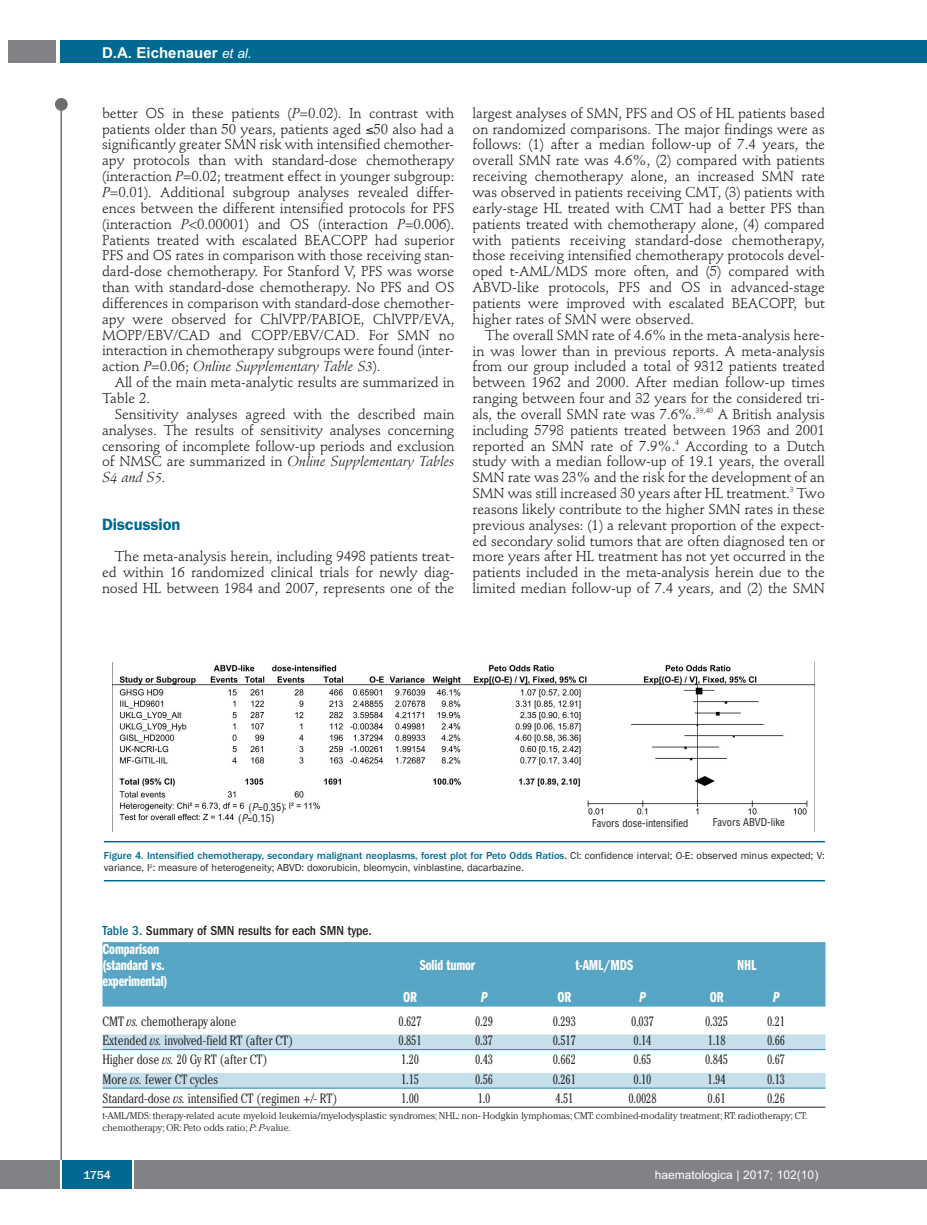
<style>
.page{position:relative;width:927px;height:1225px;background:#fff}
.page>*{position:absolute;margin:0;border:0;box-sizing:border-box;transform-origin:0 0}
.t1{font:600 16.5px "Franklin Gothic";letter-spacing:-.01em;color:#006991}
.t2{font:15px/16px "Franklin Gothic Demi Cmpr";letter-spacing:-.01em;color:#fff}
.t3{font:700 15px "Arial";color:#fff}
.t4{font:15px "Franklin Gothic Demi Cmpr Ital";color:#fff}
.t5{font:14.25px/15.9px "Stempel Schneidler";letter-spacing:-.005em;color:#231f20;text-align:justify}
.t6{font:300 condensed 13.5px "Cheltenham";letter-spacing:-.01em;color:#231f20}
.t7{font:500 condensed 13.5px "Franklin Gothic";color:#231f20}
.t8{font:12px "Arial";color:#fff}
.t9{font:500 12px "Franklin Gothic";color:#fff}
.t10{font:10.5px/12px "Franklin Gothic";color:#231f20}
.t11{font:condensed 10.5px/11.7px "Helvetica";color:#231f20}
.t12{font:300 9.75px/12px "Cheltenham";color:#231f20}
.s1{font-weight:400;font-style:italic;font-size:13.5px}
.s2{font-style:italic}
.s3{font-weight:500;color:#006991}
.s4{color:#006991}
.s5{font-family:"Franklin Gothic Demi Cmpr Ital"}
</style>
<div class="page">
<div style="left:911px;top:40px;width:16px;height:22px;background:#006991"></div>
<div style="left:910px;top:1160px;width:17px;height:28px;background:#808285"></div>
<div style="left:55px;top:98px;width:13px;height:13px;background:#6c6d70;border-radius:50%"></div>
<hr style="left:60px;top:101px;width:2px;height:1061px;background:#6c6d70">
<div style="left:60px;top:40px;width:852px;height:22px;background:#006991"></div>
<div style="left:9px;top:40px;width:47px;height:22px;background:#808285"></div>
<div style="left:0;top:1160px;width:911px;height:28px;background:#808285"></div>
<div style="left:62px;top:1160px;width:71px;height:28px;background:#006991"></div>
<hr style="left:60px;top:1160px;width:2px;height:28px;background:#fff">
<svg style="left:133px;top:1160px;width:1px;height:28px"></svg>
<img style="left:113px;top:664px;width:701px;height:157px">
<hr style="left:104px;top:841px;width:721px;height:1px;background:#006991">
<hr style="left:104px;top:880px;width:721px;height:1px;background:#006991">
<div style="left:103px;top:942px;width:722px;height:16px;background:#56a5c4"></div>
<div style="left:103px;top:958px;width:722px;height:16px;background:#56a5c4"></div>
<div style="left:103px;top:974px;width:722px;height:16px;background:#56a5c4"></div>
<div style="left:103px;top:990px;width:722px;height:16px;background:#56a5c4"></div>
<div style="left:103px;top:1034px;width:722px;height:15px;background:#c6dfeb"></div>
<hr style="left:103px;top:1049px;width:722px;height:1px;background:#0d8aaf">
<div style="left:103px;top:1073px;width:722px;height:15px;background:#c6dfeb"></div>
<hr style="left:103px;top:1088px;width:722px;height:1px;background:#0d8aaf">
<hr style="left:103px;top:1107px;width:722px;height:1px;background:#231f20">
<p class="t3" style="left:102px;top:44px;width:151px">D.A. Eichenauer <span class="s1">et al.</span></p>
<p class="t5" style="left:102px;top:106px;width:354px">better OS in these patients (<span class="s2">P</span>=0.02). In contrast with patients older than 50 years, patients aged ≤50 also had a significantly greater SMN risk with intensified chemother&shy;apy protocols than with standard-dose chemotherapy (interaction <span class="s2">P</span>=0.02; treatment effect in younger subgroup:<br><span class="s2">P</span>=0.01). Additional subgroup analyses revealed differ&shy;ences between the different intensified protocols for PFS (interaction <span class="s2">P</span>&lt;0.00001) and OS (interaction <span class="s2">P</span>=0.006).<br>Patients treated with escalated BEACOPP had superior PFS and OS rates in comparison with those receiving stan&shy;dard-dose chemotherapy. For Stanford V, PFS was worse than with standard-dose chemotherapy. No PFS and OS differences in comparison with standard-dose chemother&shy;apy were observed for ChlVPP/PABIOE, ChlVPP/EVA, MOPP/EBV/CAD and COPP/EBV/CAD. For SMN no interaction in chemotherapy subgroups were found (inter&shy;action <span class="s2">P</span>=0.06; <span class="s2">Online Supplementary Table S3</span>).</p>
<p class="t5" style="left:102px;top:376px;width:354px;text-indent:13px">All of the main meta-analytic results are summarized in<br>Table 2.</p>
<p class="t5" style="left:102px;top:407px;width:354px;text-indent:13px">Sensitivity analyses agreed with the described main analyses. The results of sensitivity analyses concerning censoring of incomplete follow-up periods and exclusion of NMSC are summarized in <span class="s2">Online Supplementary Tables S4 and S5.</span></p>
<p class="t1" style="left:102px;top:518px;width:80px">Discussion</p>
<p class="t5" style="left:102px;top:550px;width:354px;text-indent:13px">The meta-analysis herein, including 9498 patients treat&shy;ed within 16 randomized clinical trials for newly diag&shy;nosed HL between 1984 and 2007, represents one of the</p>
<p class="t5" style="left:472px;top:106px;width:354px">largest analyses of SMN, PFS and OS of HL patients based on randomized comparisons. The major findings were as follows: (1) after a median follow-up of 7.4 years, the overall SMN rate was 4.6%, (2) compared with patients receiving chemotherapy alone, an increased SMN rate was observed in patients receiving CMT, (3) patients with early-stage HL treated with CMT had a better PFS than patients treated with chemotherapy alone, (4) compared with patients receiving standard-dose chemotherapy, those receiving intensified chemotherapy protocols devel&shy;oped t-AML/MDS more often, and (5) compared with ABVD-like protocols, PFS and OS in advanced-stage patients were improved with escalated BEACOPP, but higher rates of SMN were observed.</p>
<p class="t5" style="left:472px;top:328px;width:354px;text-indent:13px">The overall SMN rate of 4.6% in the meta-analysis here&shy;in was lower than in previous reports. A meta-analysis from our group included a total of 9312 patients treated between 1962 and 2000. After median follow-up times ranging between four and 32 years for the considered tri&shy;als, the overall SMN rate was 7.6%.<sup>39,40</sup> A British analysis including 5798 patients treated between 1963 and 2001 reported an SMN rate of 7.9%.<sup>4</sup> According to a Dutch study with a median follow-up of 19.1 years, the overall SMN rate was 23% and the risk for the development of an SMN was still increased 30 years after HL treatment.<sup>3</sup> Two reasons likely contribute to the higher SMN rates in these previous analyses: (1) a relevant proportion of the expect&shy;ed secondary solid tumors that are often diagnosed ten or more years after HL treatment has not yet occurred in the patients included in the meta-analysis herein due to the limited median follow-up of 7.4 years, and (2) the SMN</p>
<p class="t11" style="left:238px;top:801px;width:48px;text-indent:10px">(<span class="s2">P</span>=0.35) (<span class="s2">P</span>=0.15)</p>
<p class="t11" style="left:592px;top:817px;width:98px">Favors dose-intensified</p>
<p class="t11" style="left:713px;top:816px;width:73px">Favors ABVD-like</p>
<p class="t10" style="left:104px;top:850px;width:722px"><span class="s3">Figure 4. Intensified chemotherapy, secondary malignant neoplasms, forest plot for Peto Odds Ratios.</span> CI: confidence interval; O-E: observed minus expected; V: variance, I<sup>2</sup>: measure of heterogeneity; ABVD: doxorubicin, bleomycin, vinblastine, dacarbazine.</p>
<p class="t7" style="left:103px;top:926px;width:271px"><span class="s4">Table 3.</span> Summary of SMN results for each SMN type.</p>
<p class="t2" style="left:103px;top:942px;width:64px">Comparison (standard <span class="s5">vs.</span></p>
<p class="t2" style="left:103px;top:974px;width:67px">experimental)</p>
<p class="t2" style="left:420px;top:958px;width:57px">Solid tumor</p>
<p class="t2" style="left:575px;top:958px;width:59px">t-AML/MDS</p>
<p class="t2" style="left:737px;top:958px;width:21px">NHL</p>
<p class="t2" style="left:403px;top:990px;width:15px">OR</p>
<p class="t4" style="left:481px;top:992px;width:8px">P</p>
<p class="t2" style="left:557px;top:990px;width:15px">OR</p>
<p class="t4" style="left:639px;top:992px;width:8px">P</p>
<p class="t2" style="left:710px;top:990px;width:15px">OR</p>
<p class="t4" style="left:773px;top:992px;width:8px">P</p>
<p class="t6" style="left:103px;top:1016px;width:135px">CMT <span class="s2">vs.</span> chemotherapy alone</p>
<p class="t6" style="left:399px;top:1016px;width:25px">0.627</p>
<p class="t6" style="left:475px;top:1016px;width:19px">0.29</p>
<p class="t6" style="left:553px;top:1016px;width:25px">0.293</p>
<p class="t6" style="left:631px;top:1016px;width:25px">0.037</p>
<p class="t6" style="left:705px;top:1016px;width:25px">0.325</p>
<p class="t6" style="left:767px;top:1016px;width:19px">0.21</p>
<p class="t6" style="left:103px;top:1035px;width:192px">Extended <span class="s2">vs.</span> involved-field RT (after CT)</p>
<p class="t6" style="left:399px;top:1035px;width:25px">0.851</p>
<p class="t6" style="left:475px;top:1035px;width:19px">0.37</p>
<p class="t6" style="left:553px;top:1035px;width:25px">0.517</p>
<p class="t6" style="left:634px;top:1035px;width:19px">0.14</p>
<p class="t6" style="left:708px;top:1035px;width:19px">1.18</p>
<p class="t6" style="left:767px;top:1035px;width:19px">0.66</p>
<p class="t6" style="left:103px;top:1055px;width:167px">Higher dose <span class="s2">vs.</span> 20 Gy RT (after CT)</p>
<p class="t6" style="left:401px;top:1055px;width:19px">1.20</p>
<p class="t6" style="left:475px;top:1055px;width:19px">0.43</p>
<p class="t6" style="left:553px;top:1055px;width:25px">0.662</p>
<p class="t6" style="left:634px;top:1055px;width:19px">0.65</p>
<p class="t6" style="left:705px;top:1055px;width:25px">0.845</p>
<p class="t6" style="left:767px;top:1055px;width:19px">0.67</p>
<p class="t6" style="left:103px;top:1074px;width:117px">More <span class="s2">vs.</span> fewer CT cycles</p>
<p class="t6" style="left:401px;top:1074px;width:19px">1.15</p>
<p class="t6" style="left:475px;top:1074px;width:19px">0.56</p>
<p class="t6" style="left:553px;top:1074px;width:25px">0.261</p>
<p class="t6" style="left:634px;top:1074px;width:19px">0.10</p>
<p class="t6" style="left:708px;top:1074px;width:19px">1.94</p>
<p class="t6" style="left:767px;top:1074px;width:19px">0.13</p>
<p class="t6" style="left:103px;top:1093px;width:237px">Standard-dose <span class="s2">vs.</span> intensified CT (regimen +/- RT)</p>
<p class="t6" style="left:401px;top:1093px;width:19px">1.00</p>
<p class="t6" style="left:478px;top:1093px;width:14px">1.0</p>
<p class="t6" style="left:555px;top:1093px;width:19px">4.51</p>
<p class="t6" style="left:628px;top:1093px;width:30px">0.0028</p>
<p class="t6" style="left:708px;top:1093px;width:19px">0.61</p>
<p class="t6" style="left:767px;top:1093px;width:19px">0.26</p>
<p class="t12" style="left:103px;top:1110px;width:706px">t-AML/MDS: therapy-related acute myeloid leukemia/myelodysplastic syndromes; NHL: non- Hodgkin lymphomas; CMT: combined-modality treatment; RT: radiotherapy; CT: chemotherapy; OR: Peto odds ratio; <span class="s2">P</span>: <span class="s2">P</span>-value.</p>
<p class="t9" style="left:84px;top:1167px;width:29px">1754</p>
<p class="t8" style="left:655px;top:1167px;width:165px">haematologica | 2017; 102(10)</p>
</div>
